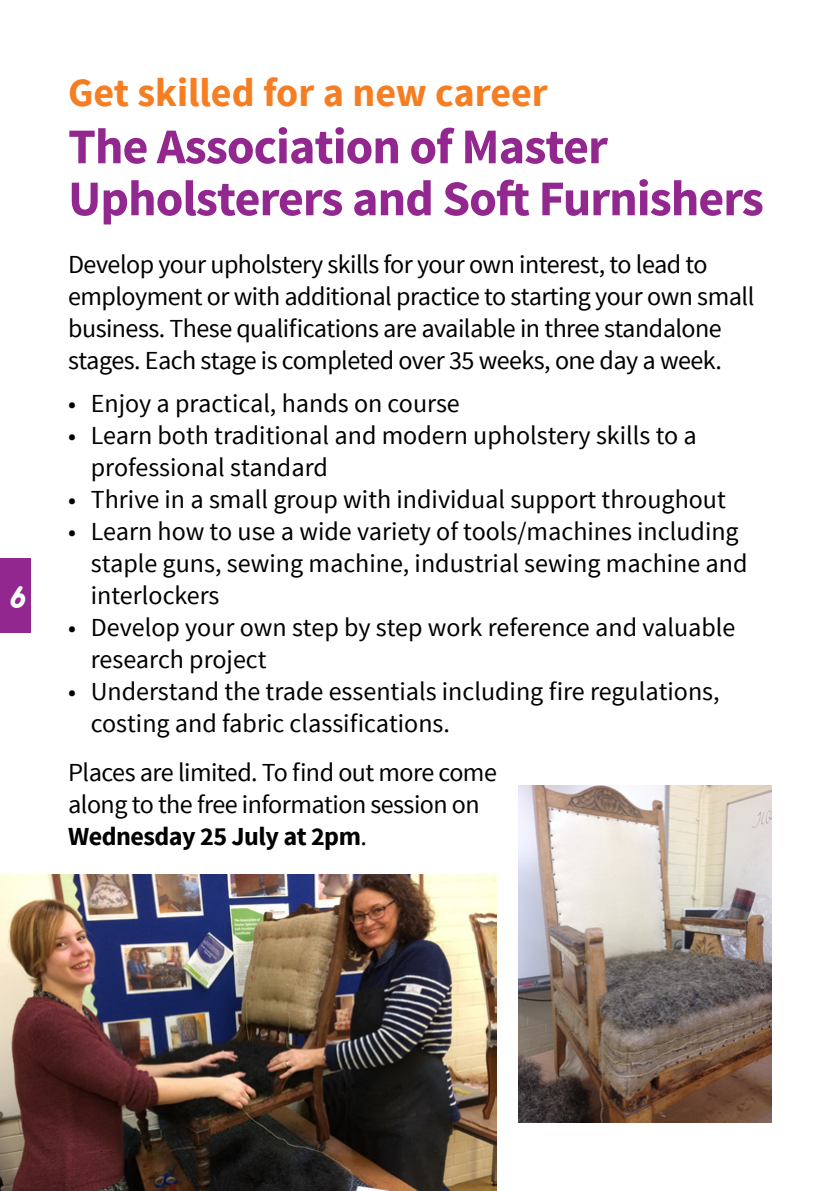
<style>
.page{position:relative;width:840px;height:1191px;background:#fff}
.page>*{position:absolute;margin:0;border:0;box-sizing:border-box;transform-origin:0 0}
.t1{font:700 50px/52px "Source Sans Pro";letter-spacing:-.02em;color:#92278f}
.t2{font:700 40px "Source Sans Pro";color:#f57e23}
.t3{font:36px "Harlow Solid";color:#fff}
.t4{font:26px/32px "Source Sans Pro";color:#000}
.t5{font:26px/32px "Source Sans Pro";letter-spacing:-.02em;color:#000}
.s1{font-weight:700}
</style>
<div class="page">
<img style="left:518px;top:785px;width:253px;height:338px">
<img style="left:0;top:874px;width:495px;height:317px">
<div style="left:0;top:558px;width:30px;height:75px;background:#92278f"></div>
<h3 class="t3" style="left:8px;top:576px;width:18px">6</h3>
<h2 class="t2" style="left:68px;top:67px;width:481px">Get skilled for a new career</h2>
<h1 class="t1" style="left:68px;top:122px;width:696px">The Association of Master<br>Upholsterers and Soft Furnishers</h1>
<p class="t5" style="left:68px;top:249px;width:687px">Develop your upholstery skills for your own interest, to lead to employment or with additional practice to starting your own small business. These qualifications are available in three standalone stages. Each stage is completed over 35 weeks, one day a week.</p>
<p class="t4" style="left:68px;top:388px;width:393px">• Enjoy a practical, hands on course</p>
<p class="t4" style="left:91px;top:420px;width:607px;text-indent:-23px">• Learn both traditional and modern upholstery skills to a professional standard</p>
<p class="t4" style="left:68px;top:484px;width:659px">• Thrive in a small group with individual support throughout</p>
<p class="t4" style="left:91px;top:516px;width:658px;text-indent:-23px">• Learn how to use a wide variety of tools/machines including staple guns, sewing machine, industrial sewing machine and interlockers</p>
<p class="t4" style="left:91px;top:612px;width:645px;text-indent:-23px">• Develop your own step by step work reference and valuable research project</p>
<p class="t4" style="left:91px;top:676px;width:630px;text-indent:-23px">• Understand the trade essentials including fire regulations, costing and fabric classifications.</p>
<p class="t5" style="left:68px;top:757px;width:430px">Places are limited. To find out more come along to the free information session on<br><span class="s1">Wednesday 25 July at 2pm</span>.</p>
</div>
